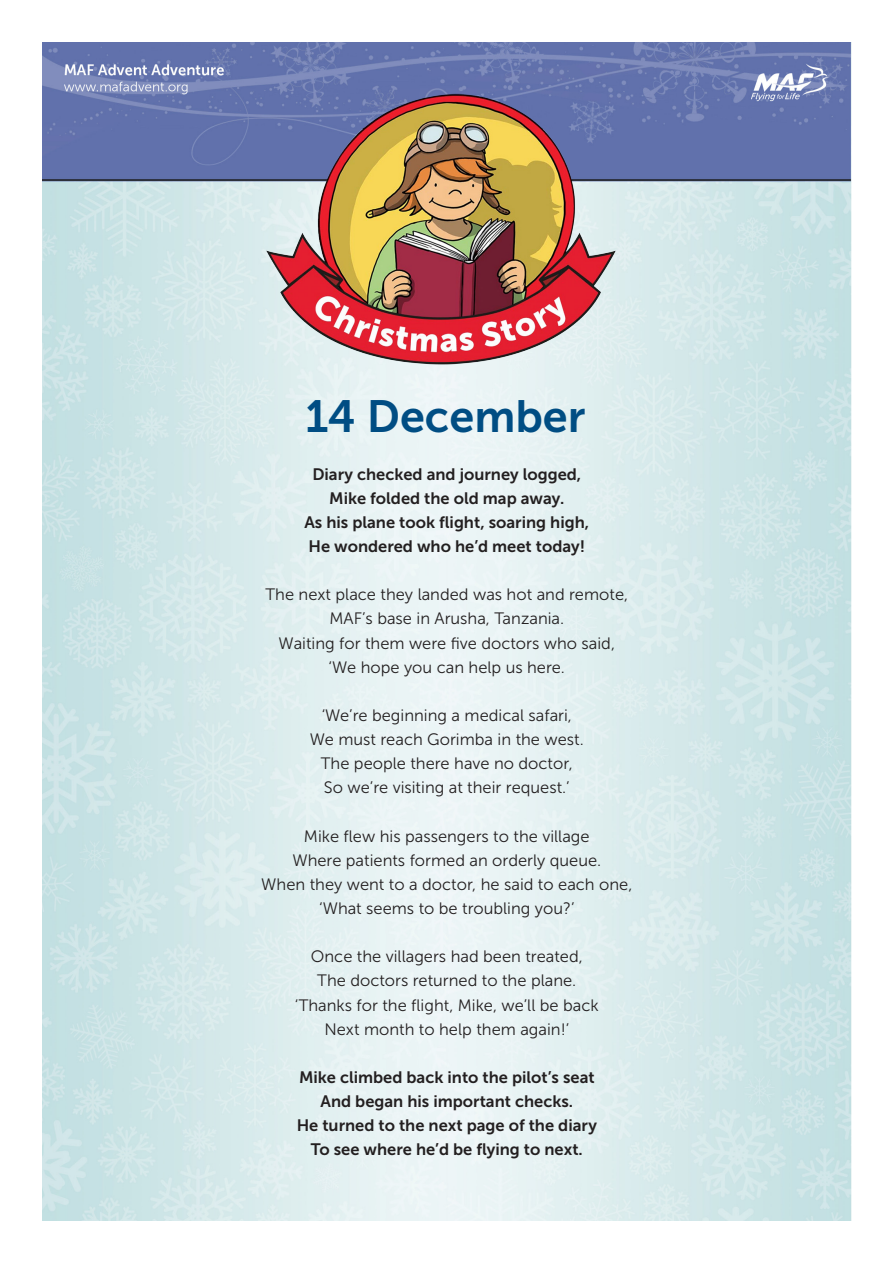
<style>
.page{position:relative;width:893px;height:1263px;background:#fff}
.page>*{position:absolute;margin:0;border:0;box-sizing:border-box;transform-origin:0 0}
.t1{font:45px "Museo Sans 700";color:#004d83}
.t2{font:16.5px "Museo Sans 300";color:#231f20}
.t3{font:16.5px "Museo Sans 700";color:#231f20}
</style>
<div class="page">
<img style="left:43px;top:43px;width:808px;height:1177px">
<img style="left:265px;top:91px;width:350px;height:277px">
<p class="t1" style="left:306px;top:391px;width:282px">14 December</p>
<p class="t3" style="left:312px;top:465px;width:270px">Diary checked and journey logged,</p>
<p class="t3" style="left:329px;top:489px;width:237px">Mike folded the old map away.</p>
<p class="t3" style="left:304px;top:513px;width:286px">As his plane took flight, soaring high,</p>
<p class="t3" style="left:308px;top:537px;width:278px">He wondered who he’d meet today!</p>
<p class="t2" style="left:266px;top:586px;width:364px">The next place they landed was hot and remote,</p>
<p class="t2" style="left:329px;top:610px;width:236px">MAF’s base in Arusha, Tanzania.</p>
<p class="t2" style="left:279px;top:634px;width:338px">Waiting for them were five doctors who said,</p>
<p class="t2" style="left:329px;top:658px;width:238px">‘We hope you can help us here.</p>
<p class="t2" style="left:322px;top:706px;width:252px">‘We’re beginning a medical safari,</p>
<p class="t2" style="left:310px;top:730px;width:275px">We must reach Gorimba in the west.</p>
<p class="t2" style="left:321px;top:755px;width:253px">The people there have no doctor,</p>
<p class="t2" style="left:324px;top:779px;width:247px">So we’re visiting at their request.’</p>
<p class="t2" style="left:304px;top:827px;width:287px">Mike flew his passengers to the village</p>
<p class="t2" style="left:292px;top:851px;width:310px">Where patients formed an orderly queue.</p>
<p class="t2" style="left:261px;top:875px;width:373px">When they went to a doctor, he said to each one,</p>
<p class="t2" style="left:319px;top:899px;width:257px">‘What seems to be troubling you?’</p>
<p class="t2" style="left:311px;top:948px;width:273px">Once the villagers had been treated,</p>
<p class="t2" style="left:317px;top:972px;width:261px">The doctors returned to the plane.</p>
<p class="t2" style="left:295px;top:996px;width:305px">‘Thanks for the flight, Mike, we’ll be back</p>
<p class="t2" style="left:324px;top:1020px;width:246px">Next month to help them again!’</p>
<p class="t3" style="left:299px;top:1068px;width:297px">Mike climbed back into the pilot’s seat</p>
<p class="t3" style="left:321px;top:1092px;width:254px">And began his important checks.</p>
<p class="t3" style="left:297px;top:1116px;width:302px">He turned to the next page of the diary</p>
<p class="t3" style="left:311px;top:1140px;width:273px">To see where he’d be flying to next.</p>
</div>
